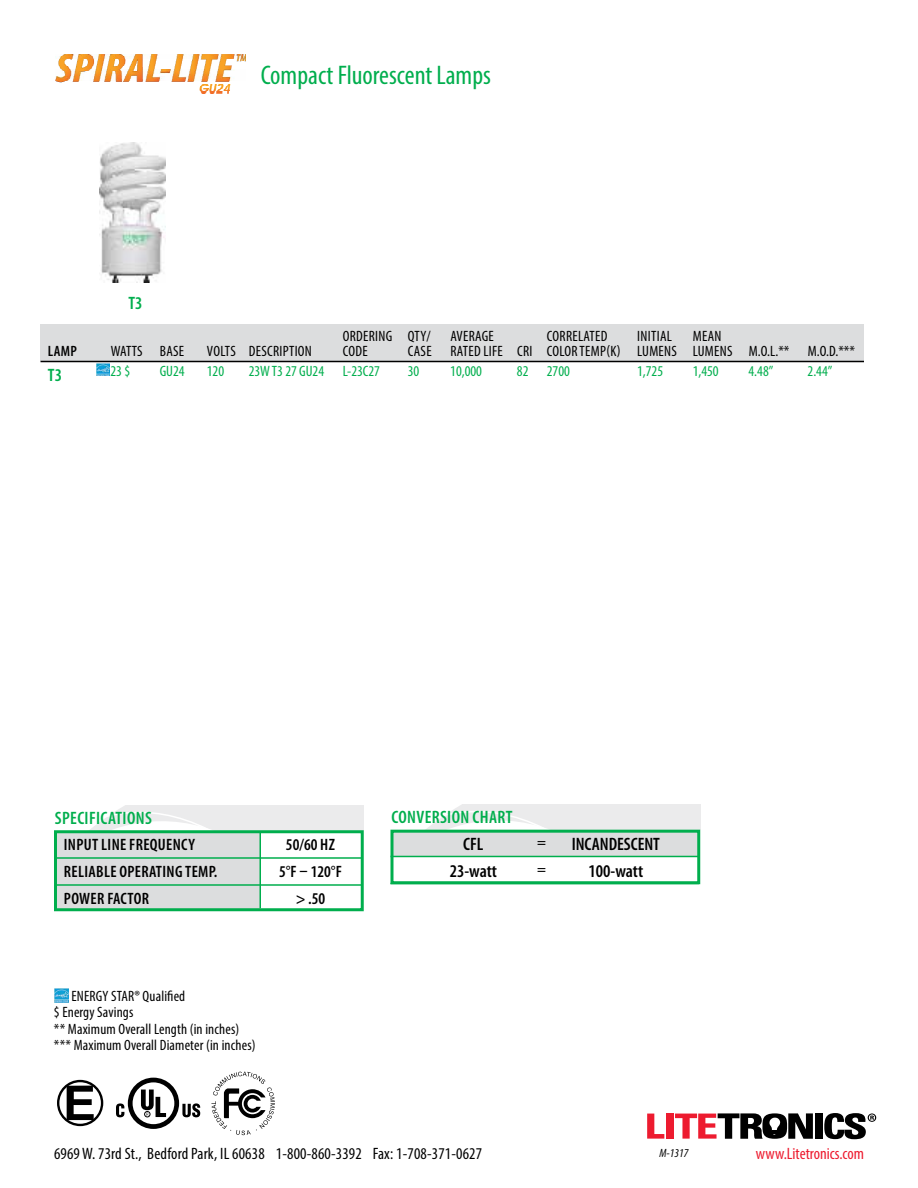
<style>
.page{position:relative;width:918px;height:1188px;background:#fff}
.page>*{position:absolute;margin:0;border:0;box-sizing:border-box;transform-origin:0 0}
.t1{font:condensed 27px "Myriad Pro";color:#00ae4d}
.t2{font:600 condensed 18px "Myriad Pro";letter-spacing:.02em;color:#00ae4d}
.t3{font:600 condensed 18px/27px "Myriad Pro";color:#000;text-align:center}
.t4{font:condensed 16.5px "Myriad Pro";letter-spacing:.01em;color:#000}
.t5{font:600 condensed 16.5px/27px "Myriad Pro";letter-spacing:.02em;color:#000}
.t6{font:600 condensed 16.5px/27px "Myriad Pro";color:#000;text-align:center}
.t7{font:condensed 16.5px "Myriad Pro";color:#ed1b2f}
.t8{font:condensed 15px/15px "Myriad Pro";letter-spacing:.01em;color:#000}
.t9{font:condensed 15px "Myriad Pro";color:#00ae4d}
.t10{font:600 condensed 15px/27px "Myriad Pro";color:#000}
.t11{font:italic condensed 12px "Myriad Pro";color:#000}
</style>
<div class="page">
<svg style="left:647px;top:1114px;width:17px;height:25px"></svg>
<div style="left:666px;top:1114px;width:7px;height:25px;background:#ed1b2f"></div>
<div style="left:815px;top:1113px;width:8px;height:26px;background:#000"></div>
<svg style="left:675px;top:1113px;width:138px;height:26px"></svg>
<svg style="left:824px;top:1113px;width:52px;height:26px"></svg>
<div style="left:41px;top:324px;width:823px;height:37px;background:#dcddde"></div>
<img style="left:54px;top:988px;width:14px;height:14px">
<hr style="left:40px;top:361px;width:824px;height:1px;background:#000">
<svg style="left:90px;top:806px;width:274px;height:24px"></svg>
<div style="left:56px;top:832px;width:204px;height:79px;background:#dcddde"></div>
<div style="left:54px;top:830px;width:310px;height:81px;border:3px solid #00ae4d"></div>
<hr style="left:54px;top:857px;width:308px;height:2px;background:#00ae4d">
<hr style="left:54px;top:884px;width:308px;height:2px;background:#00ae4d">
<hr style="left:260px;top:831px;width:1px;height:77px;background:#00ae4d">
<img style="left:56px;top:54px;width:190px;height:39px">
<svg style="left:97px;top:363px;width:12px;height:13px"></svg>
<img style="left:99px;top:142px;width:67px;height:140px">
<svg style="left:427px;top:805px;width:273px;height:24px"></svg>
<div style="left:392px;top:831px;width:307px;height:26px;background:#dcddde"></div>
<div style="left:390px;top:830px;width:310px;height:54px;border:3px solid #00ae4d"></div>
<hr style="left:390px;top:883px;width:309px;height:1px;background:#00ae4d">
<hr style="left:390px;top:856px;width:309px;height:1px;background:#00ae4d">
<svg style="left:57px;top:1080px;width:46px;height:46px"></svg>
<svg style="left:116px;top:1078px;width:84px;height:51px"></svg>
<svg style="left:211px;top:1072px;width:64px;height:63px"></svg>
<h1 class="t1" style="left:261px;top:59px;width:232px">Compact Fluorescent Lamps</h1>
<p class="t10" style="left:48px;top:338px;width:30px">LAMP</p>
<p class="t2" style="left:48px;top:365px;width:16px">T3</p>
<p class="t2" style="left:128px;top:293px;width:16px">T3</p>
<p class="t8" style="left:343px;top:329px;width:51px">ORDERING<br>CODE</p>
<p class="t8" style="left:408px;top:329px;width:25px">QTY/<br>CASE</p>
<p class="t8" style="left:450px;top:329px;width:54px">AVERAGE<br>RATED LIFE</p>
<p class="t8" style="left:547px;top:329px;width:75px">CORRELATED<br>COLOR TEMP(K)</p>
<p class="t8" style="left:637px;top:329px;width:41px">INITIAL<br>LUMENS</p>
<p class="t8" style="left:693px;top:329px;width:30px">MEAN</p>
<p class="t8" style="left:111px;top:344px;width:75px">WATTS BASE</p>
<p class="t8" style="left:207px;top:344px;width:106px">VOLTS DESCRIPTION</p>
<p class="t8" style="left:517px;top:344px;width:17px">CRI</p>
<p class="t8" style="left:693px;top:344px;width:164px">LUMENS M.O.L.** M.O.D.***</p>
<p class="t9" style="left:111px;top:362px;width:21px">23 $</p>
<p class="t9" style="left:160px;top:362px;width:26px">GU24</p>
<p class="t9" style="left:207px;top:362px;width:19px">120</p>
<p class="t9" style="left:249px;top:362px;width:133px">23W T3 27 GU24 L-23C27</p>
<p class="t9" style="left:408px;top:362px;width:13px">30</p>
<p class="t9" style="left:450px;top:362px;width:33px">10,000</p>
<p class="t9" style="left:517px;top:362px;width:54px">82 2700</p>
<p class="t9" style="left:637px;top:362px;width:28px">1,725</p>
<p class="t9" style="left:693px;top:362px;width:28px">1,450</p>
<p class="t9" style="left:749px;top:362px;width:26px">4.48”</p>
<p class="t9" style="left:808px;top:362px;width:26px">2.44”</p>
<p class="t2" style="left:55px;top:808px;width:98px">SPECIFICATIONS</p>
<p class="t5" style="left:64px;top:831px;width:155px">INPUT LINE FREQUENCY<br>RELIABLE OPERATING TEMP.<br>POWER FACTOR</p>
<p class="t6" style="left:279px;top:831px;width:64px">50/60 HZ<br>5°F – 120°F &gt; .50</p>
<p class="t8" style="left:54px;top:987px;width:203px;line-height:16.5px;text-indent:18px">ENERGY STAR® Qualified<br>$ Energy Savings<br>** Maximum Overall Length (in inches) *** Maximum Overall Diameter (in inches)</p>
<p class="t2" style="left:391px;top:808px;width:123px">CONVERSION CHART</p>
<p class="t3" style="left:450px;top:831px;width:49px">CFL<br>23-watt</p>
<p class="t3" style="left:572px;top:831px;width:90px">INCANDESCENT<br>100-watt</p>
<p class="t10" style="left:537px;top:829px;width:10px">= =</p>
<p class="t4" style="left:54px;top:1144px;width:430px">6969 W. 73rd St., Bedford Park, IL 60638 1-800-860-3392 Fax: 1-708-371-0627</p>
<p class="t11" style="left:660px;top:1145px;width:30px">M-1317</p>
<p class="t7" style="left:756px;top:1144px;width:110px">www.Litetronics.com</p>
</div>
